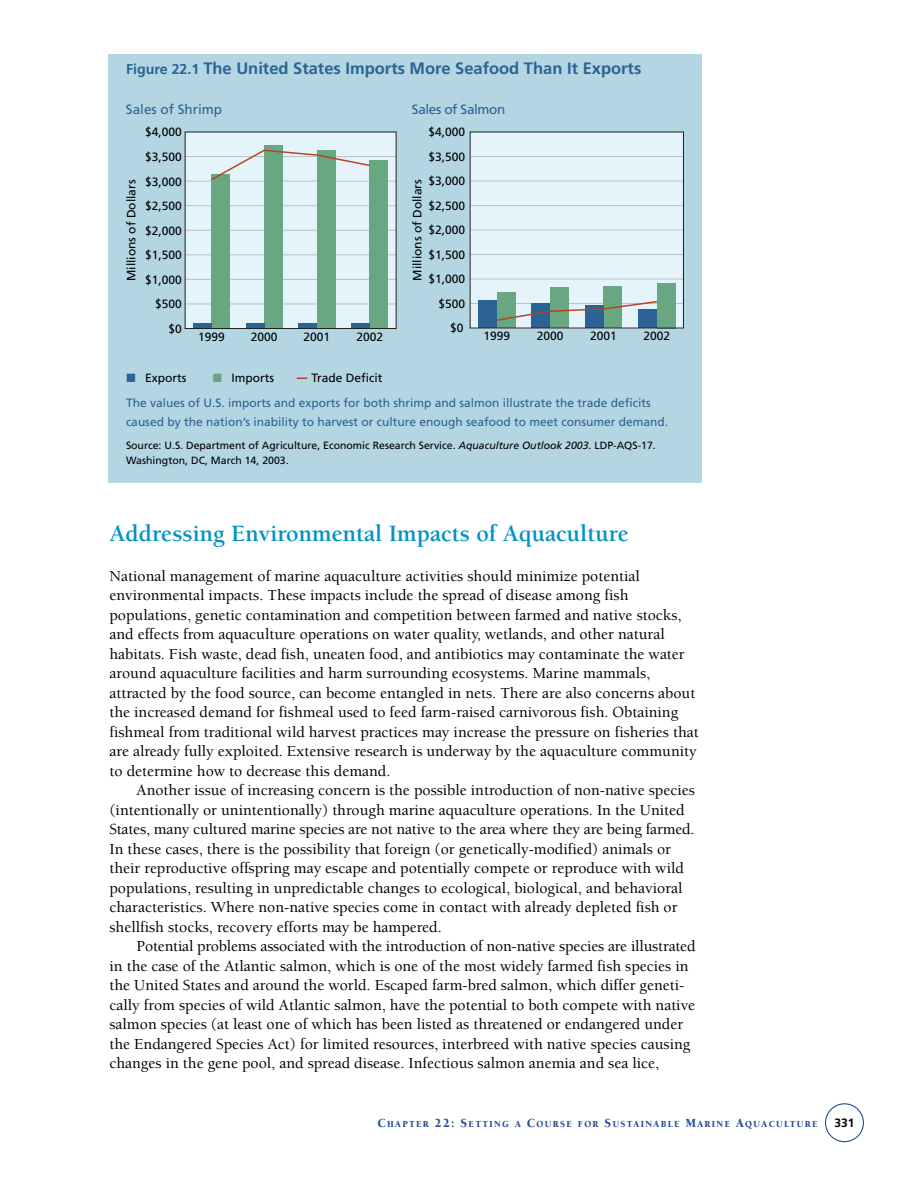
<style>
.page{position:relative;width:918px;height:1188px;background:#fff}
.page>*{position:absolute;margin:0;border:0;box-sizing:border-box;transform-origin:0 0}
.t1{font:700 24px "Berkeley";color:#0093c4}
.t2{font:700 16.5px "Frutiger";color:#2b6395}
.t3{font:500 15.75px/19.5px "Berkeley";color:#000}
.t4{font:13.5px "Frutiger";letter-spacing:-.01em;color:#2b6395}
.t5{font:12px "Frutiger";color:#000}
.t6{font:12px/19.5px "Frutiger";color:#2b6395}
.t7{font:700 12px "Frutiger";color:#000}
.t8{font:10.5px/15px "Frutiger";color:#000}
.t9{font:900 9.6px "Berkeley";letter-spacing:.15em;color:#234d94;scale:.95 1}
.s1{font-size:14.25px}
.s2{color:#2b6395}
.s3{color:#69a782}
.s4{font-style:italic}
.s5{font-size:12.75px}
</style>
<div class="page">
<svg style="left:825px;top:1103px;width:39px;height:39px"></svg>
<div style="left:108px;top:54px;width:594px;height:429px;background:#b4d5e2"></div>
<svg style="left:185px;top:132px;width:499px;height:197px;background:#c1dadc"></svg>
<p class="t2" style="left:126px;top:61px;width:517px"><span class="s1">Figure 22.1</span> The United States Imports More Seafood Than It Exports</p>
<p class="t4" style="left:126px;top:104px;width:98px">Sales of Shrimp</p>
<p class="t4" style="left:412px;top:104px;width:95px">Sales of Salmon</p>
<p class="t5" style="left:145px;top:127px;width:38px">$4,000</p>
<p class="t5" style="left:145px;top:152px;width:38px">$3,500</p>
<p class="t5" style="left:429px;top:127px;width:38px">$4,000</p>
<p class="t5" style="left:429px;top:152px;width:38px">$3,500</p>
<p class="t5" style="left:429px;top:176px;width:38px">$3,000</p>
<p class="t5" style="left:145px;top:177px;width:38px">$3,000</p>
<p class="t5" style="left:126px;top:281px;width:103px;rotate:-90deg">Millions of Dollars</p>
<p class="t5" style="left:413px;top:281px;width:103px;rotate:-90deg">Millions of Dollars</p>
<p class="t5" style="left:429px;top:201px;width:38px">$2,500</p>
<p class="t5" style="left:145px;top:201px;width:38px">$2,500</p>
<p class="t5" style="left:429px;top:225px;width:38px">$2,000</p>
<p class="t5" style="left:145px;top:226px;width:38px">$2,000</p>
<p class="t5" style="left:429px;top:250px;width:38px">$1,500</p>
<p class="t5" style="left:145px;top:250px;width:38px">$1,500</p>
<p class="t5" style="left:429px;top:274px;width:38px">$1,000</p>
<p class="t5" style="left:145px;top:275px;width:38px">$1,000</p>
<p class="t5" style="left:155px;top:299px;width:28px">$500</p>
<p class="t5" style="left:439px;top:299px;width:28px">$500</p>
<p class="t5" style="left:169px;top:324px;width:15px">$0</p>
<p class="t5" style="left:198px;top:332px;width:28px">1999</p>
<p class="t5" style="left:251px;top:332px;width:28px">2000</p>
<p class="t5" style="left:304px;top:332px;width:28px">2001</p>
<p class="t5" style="left:356px;top:332px;width:28px">2002</p>
<p class="t5" style="left:450px;top:323px;width:15px">$0</p>
<p class="t5" style="left:483px;top:331px;width:28px">1999</p>
<p class="t5" style="left:537px;top:331px;width:28px">2000</p>
<p class="t5" style="left:590px;top:331px;width:28px">2001</p>
<p class="t5" style="left:643px;top:331px;width:28px">2002</p>
<p class="t5" style="left:127px;top:373px;width:61px"><span class="s2">■</span> Exports</p>
<p class="t5" style="left:213px;top:373px;width:63px"><span class="s3">■</span> Imports</p>
<p class="t5" style="left:311px;top:373px;width:73px">Trade Deficit</p>
<p class="t6" style="left:126px;top:394px;width:544px">The values of U.S. imports and exports for both shrimp and salmon illustrate the trade deficits caused by the nation’s inability to harvest or culture enough seafood to meet consumer demand.</p>
<p class="t8" style="left:126px;top:438px;width:531px">Source: U.S. Department of Agriculture, Economic Research Service. <span class="s4">Aquaculture Outlook 2003.</span> LDP-AQS-17.<br>Washington, DC, March 14, 2003.</p>
<h1 class="t1" style="left:110px;top:525px;width:521px">Addressing Environmental Impacts of Aquaculture</h1>
<p class="t3" style="left:110px;top:567px;width:591px">National management of marine aquaculture activities should minimize potential environmental impacts. These impacts include the spread of disease among fish populations, genetic contamination and competition between farmed and native stocks, and effects from aquaculture operations on water quality, wetlands, and other natural habitats. Fish waste, dead fish, uneaten food, and antibiotics may contaminate the water around aquaculture facilities and harm surrounding ecosystems. Marine mammals, attracted by the food source, can become entangled in nets. There are also concerns about the increased demand for fishmeal used to feed farm-raised carnivorous fish. Obtaining fishmeal from traditional wild harvest practices may increase the pressure on fisheries that are already fully exploited. Extensive research is underway by the aquaculture community to determine how to decrease this demand.</p>
<p class="t3" style="left:110px;top:782px;width:587px;text-indent:27px">Another issue of increasing concern is the possible introduction of non-native species (intentionally or unintentionally) through marine aquaculture operations. In the United States, many cultured marine species are not native to the area where they are being farmed.<br>In these cases, there is the possibility that foreign (or genetically-modified) animals or their reproductive offspring may escape and potentially compete or reproduce with wild populations, resulting in unpredictable changes to ecological, biological, and behavioral characteristics. Where non-native species come in contact with already depleted fish or shellfish stocks, recovery efforts may be hampered.</p>
<p class="t3" style="left:110px;top:938px;width:588px;text-indent:27px">Potential problems associated with the introduction of non-native species are illustrated in the case of the Atlantic salmon, which is one of the most widely farmed fish species in the United States and around the world. Escaped farm-bred salmon, which differ geneti&shy;cally from species of wild Atlantic salmon, have the potential to both compete with native salmon species (at least one of which has been listed as threatened or endangered under the Endangered Species Act) for limited resources, interbreed with native species causing changes in the gene pool, and spread disease. Infectious salmon anemia and sea lice,</p>
<p class="t9" style="left:378px;top:1120px;width:465px"><span class="s5">C</span>HAPTER <span class="s5">22: S</span>ETTING A <span class="s5">C</span>OURSE FOR <span class="s5">S</span>USTAINABLE <span class="s5">M</span>ARINE <span class="s5">A</span>QUACULTURE</p>
<p class="t7" style="left:834px;top:1118px;width:22px">331</p>
</div>
